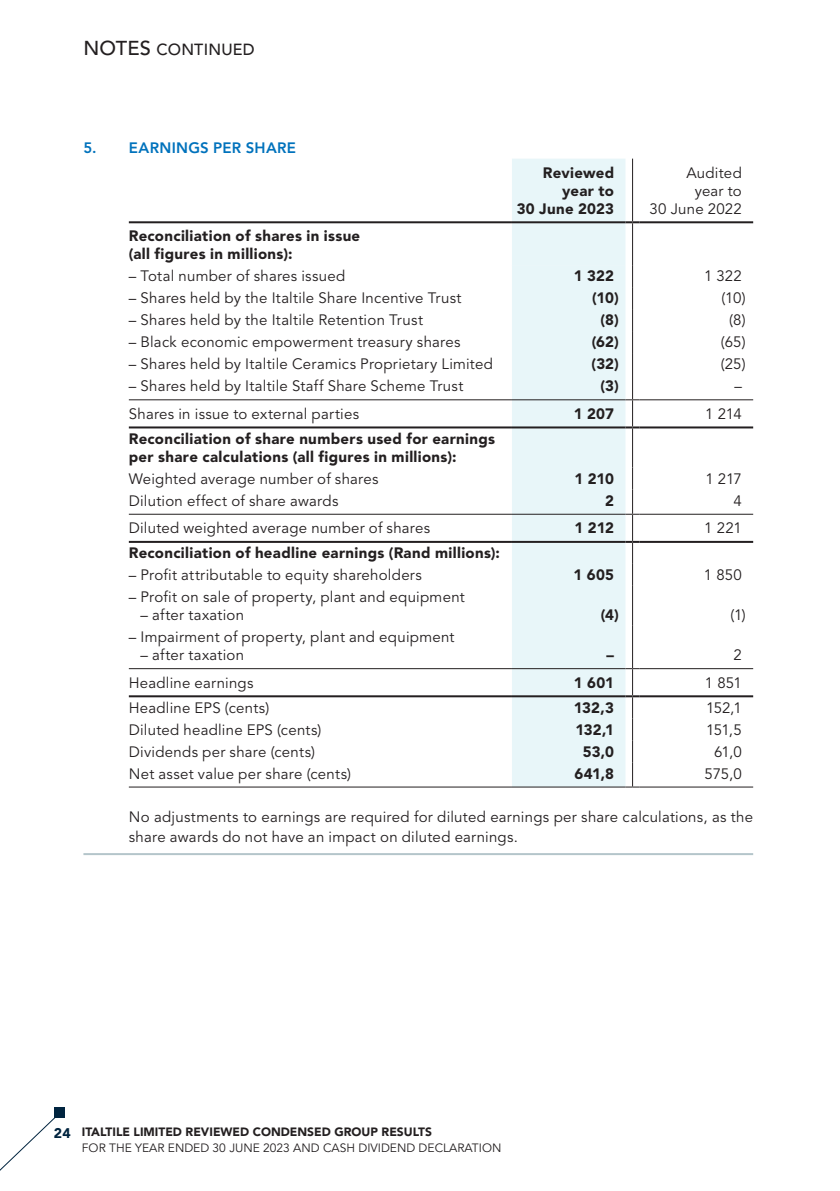
<style>
.page{position:relative;width:840px;height:1191px;background:#fff}
.page>*{position:absolute;margin:0;border:0;box-sizing:border-box;transform-origin:0 0}
.page_heads{font:500 16px "Avenir LT Std";letter-spacing:.015em;color:#231f20}
.table_text{font:15px "Avenir LT Std";letter-spacing:.015em;color:#231f20}
.table_level_2{font:900 15px/18px "Avenir LT Std";letter-spacing:.025em;color:#231f20}
.Notes_body_copy_endr{font:15px/20px "Avenir LT Std";letter-spacing:.015em;color:#231f20}
.table_bold_figures{font:900 15px "Avenir LT Std";letter-spacing:.01em;color:#231f20}
.table_figures{font:15px "Avenir LT Std";letter-spacing:.01em;color:#231f20}
.Notes_level_1{font:800 15px "Avenir LT Std";letter-spacing:.02em;color:#0072bc}
.t1{font:900 14px "Avenir";color:#00243f}
.t2{font:12px "Avenir LT Std";color:#231f20}
.t3{font:900 12px "Avenir LT Std";color:#231f20}
.s1{font-size:20px}
</style>
<div class="page">
<div style="left:55px;top:1106px;width:10px;height:11px;background:#00243f"></div>
<hr style="left:83px;top:852px;width:669px;height:2px;background:#b4c5ca">
<div style="left:511px;top:428px;width:114px;height:358px;background:#e8f6f9"></div>
<hr style="left:631px;top:428px;width:1px;height:39px;background:#231f20">
<hr style="left:631px;top:585px;width:1px;height:40px;background:#231f20">
<hr style="left:631px;top:625px;width:1px;height:43px;background:#231f20">
<hr style="left:129px;top:221px;width:382px;height:2px;background:#231f20">
<hr style="left:639px;top:221px;width:113px;height:2px;background:#231f20">
<hr style="left:129px;top:399px;width:382px;height:1px;background:#231f20">
<hr style="left:639px;top:399px;width:113px;height:1px;background:#231f20">
<hr style="left:129px;top:426px;width:382px;height:2px;background:#231f20">
<svg style="left:511px;top:158px;width:128px;height:270px;background:#e7f3f6"></svg>
<hr style="left:639px;top:426px;width:113px;height:2px;background:#231f20">
<hr style="left:129px;top:540px;width:382px;height:2px;background:#231f20">
<hr style="left:511px;top:540px;width:114px;height:2px;background:#231f20">
<hr style="left:639px;top:540px;width:113px;height:2px;background:#231f20">
<hr style="left:129px;top:513px;width:382px;height:1px;background:#231f20">
<hr style="left:511px;top:513px;width:114px;height:1px;background:#231f20">
<svg style="left:625px;top:467px;width:14px;height:118px"></svg>
<hr style="left:639px;top:513px;width:113px;height:1px;background:#231f20">
<hr style="left:129px;top:668px;width:382px;height:1px;background:#231f20">
<hr style="left:511px;top:668px;width:114px;height:1px;background:#231f20">
<hr style="left:639px;top:668px;width:113px;height:1px;background:#231f20">
<hr style="left:129px;top:695px;width:382px;height:2px;background:#231f20">
<hr style="left:511px;top:695px;width:114px;height:2px;background:#231f20">
<hr style="left:639px;top:695px;width:113px;height:2px;background:#231f20">
<hr style="left:129px;top:786px;width:382px;height:1px;background:#231f20">
<hr style="left:511px;top:786px;width:114px;height:1px;background:#231f20">
<svg style="left:625px;top:668px;width:14px;height:119px"></svg>
<hr style="left:639px;top:786px;width:113px;height:1px;background:#231f20">
<svg style="left:0;top:1110px;width:62px;height:61px"></svg>
<p class="page_heads" style="left:83px;top:40px;width:173px"><span class="s1">NOTES</span> CONTINUED</p>
<p class="Notes_level_1" style="left:83px;top:139px;width:214px">5. EARNINGS PER SHARE</p>
<p class="table_bold_figures" style="left:542px;top:163px;width:73px">Reviewed</p>
<p class="table_bold_figures" style="left:562px;top:181px;width:53px">year to</p>
<p class="table_bold_figures" style="left:516px;top:199px;width:99px">30 June 2023</p>
<p class="table_figures" style="left:686px;top:164px;width:57px">Audited</p>
<p class="table_figures" style="left:694px;top:182px;width:49px">year to</p>
<p class="table_figures" style="left:649px;top:200px;width:94px">30 June 2022</p>
<p class="table_level_2" style="left:129px;top:227px;width:233px">Reconciliation of shares in issue (all figures in millions):</p>
<p class="table_text" style="left:129px;top:267px;width:218px">– Total number of shares issued</p>
<p class="table_bold_figures" style="left:573px;top:267px;width:42px">1 322</p>
<p class="table_figures" style="left:703px;top:267px;width:39px">1 322</p>
<p class="table_text" style="left:129px;top:289px;width:334px">– Shares held by the Italtile Share Incentive Trust</p>
<p class="table_bold_figures" style="left:592px;top:289px;width:28px">(10)</p>
<p class="table_figures" style="left:721px;top:289px;width:26px">(10)</p>
<p class="table_text" style="left:129px;top:311px;width:295px">– Shares held by the Italtile Retention Trust</p>
<p class="table_bold_figures" style="left:600px;top:311px;width:20px">(8)</p>
<p class="table_figures" style="left:728px;top:311px;width:18px">(8)</p>
<p class="table_text" style="left:129px;top:333px;width:333px">– Black economic empowerment treasury shares</p>
<p class="table_bold_figures" style="left:591px;top:333px;width:29px">(62)</p>
<p class="table_figures" style="left:720px;top:333px;width:26px">(65)</p>
<p class="table_text" style="left:129px;top:355px;width:365px">– Shares held by Italtile Ceramics Proprietary Limited</p>
<p class="table_bold_figures" style="left:591px;top:355px;width:29px">(32)</p>
<p class="table_figures" style="left:720px;top:355px;width:26px">(25)</p>
<p class="table_text" style="left:129px;top:377px;width:336px">– Shares held by Italtile Staff Share Scheme Trust</p>
<p class="table_bold_figures" style="left:600px;top:377px;width:20px">(3)</p>
<p class="table_figures" style="left:733px;top:377px;width:9px">–</p>
<p class="table_text" style="left:129px;top:405px;width:231px">Shares in issue to external parties</p>
<p class="table_bold_figures" style="left:573px;top:404px;width:42px">1 207</p>
<p class="table_figures" style="left:704px;top:405px;width:38px">1 214</p>
<p class="table_level_2" style="left:129px;top:429px;width:367px">Reconciliation of share numbers used for earnings per share calculations (all figures in millions):</p>
<p class="table_text" style="left:129px;top:470px;width:251px">Weighted average number of shares</p>
<p class="table_bold_figures" style="left:574px;top:469px;width:41px">1 210</p>
<p class="table_figures" style="left:705px;top:470px;width:38px">1 217</p>
<p class="table_text" style="left:129px;top:492px;width:211px">Dilution effect of share awards</p>
<p class="table_bold_figures" style="left:605px;top:491px;width:10px">2</p>
<p class="table_figures" style="left:733px;top:492px;width:10px">4</p>
<p class="table_text" style="left:129px;top:519px;width:303px">Diluted weighted average number of shares</p>
<p class="table_bold_figures" style="left:574px;top:519px;width:41px">1 212</p>
<p class="table_figures" style="left:703px;top:519px;width:39px">1 221</p>
<p class="table_level_2" style="left:129px;top:544px;width:372px">Reconciliation of headline earnings (Rand millions):</p>
<p class="table_text" style="left:129px;top:566px;width:294px">– Profit attributable to equity shareholders</p>
<p class="table_bold_figures" style="left:573px;top:565px;width:42px">1 605</p>
<p class="table_figures" style="left:703px;top:566px;width:39px">1 850</p>
<p class="table_text" style="left:129px;top:588px;width:337px">– Profit on sale of property, plant and equipment</p>
<p class="table_text" style="left:140px;top:606px;width:105px">– after taxation</p>
<p class="table_bold_figures" style="left:600px;top:605px;width:19px">(4)</p>
<p class="table_figures" style="left:730px;top:606px;width:17px">(1)</p>
<p class="table_text" style="left:129px;top:628px;width:327px">– Impairment of property, plant and equipment</p>
<p class="table_text" style="left:140px;top:646px;width:105px">– after taxation</p>
<p class="table_bold_figures" style="left:606px;top:645px;width:9px">–</p>
<p class="table_figures" style="left:733px;top:646px;width:10px">2</p>
<p class="table_text" style="left:129px;top:673px;width:126px">Headline earnings</p>
<p class="table_bold_figures" style="left:573px;top:673px;width:42px">1 601</p>
<p class="table_figures" style="left:704px;top:673px;width:38px">1 851</p>
<p class="table_text" style="left:129px;top:698px;width:142px">Headline EPS (cents)</p>
<p class="table_bold_figures" style="left:573px;top:698px;width:42px">132,3</p>
<p class="table_figures" style="left:705px;top:698px;width:37px">152,1</p>
<p class="table_text" style="left:129px;top:720px;width:194px">Diluted headline EPS (cents)</p>
<p class="table_bold_figures" style="left:575px;top:720px;width:40px">132,1</p>
<p class="table_figures" style="left:705px;top:720px;width:37px">151,5</p>
<p class="table_text" style="left:129px;top:742px;width:188px">Dividends per share (cents)</p>
<p class="table_bold_figures" style="left:582px;top:742px;width:33px">53,0</p>
<p class="table_figures" style="left:713px;top:742px;width:29px">61,0</p>
<p class="table_text" style="left:129px;top:764px;width:223px">Net asset value per share (cents)</p>
<p class="table_bold_figures" style="left:574px;top:764px;width:41px">641,8</p>
<p class="table_figures" style="left:704px;top:764px;width:39px">575,0</p>
<p class="Notes_body_copy_endr" style="left:129px;top:806px;width:625px">No adjustments to earnings are required for diluted earnings per share calculations, as the share awards do not have an impact on diluted earnings.</p>
<p class="t1" style="left:54px;top:1120px;width:18px">24</p>
<p class="t3" style="left:82px;top:1124px;width:351px">ITALTILE LIMITED REVIEWED CONDENSED GROUP RESULTS</p>
<p class="t2" style="left:82px;top:1141px;width:420px">FOR THE YEAR ENDED 30 JUNE 2023 AND CASH DIVIDEND DECLARATION</p>
</div>
